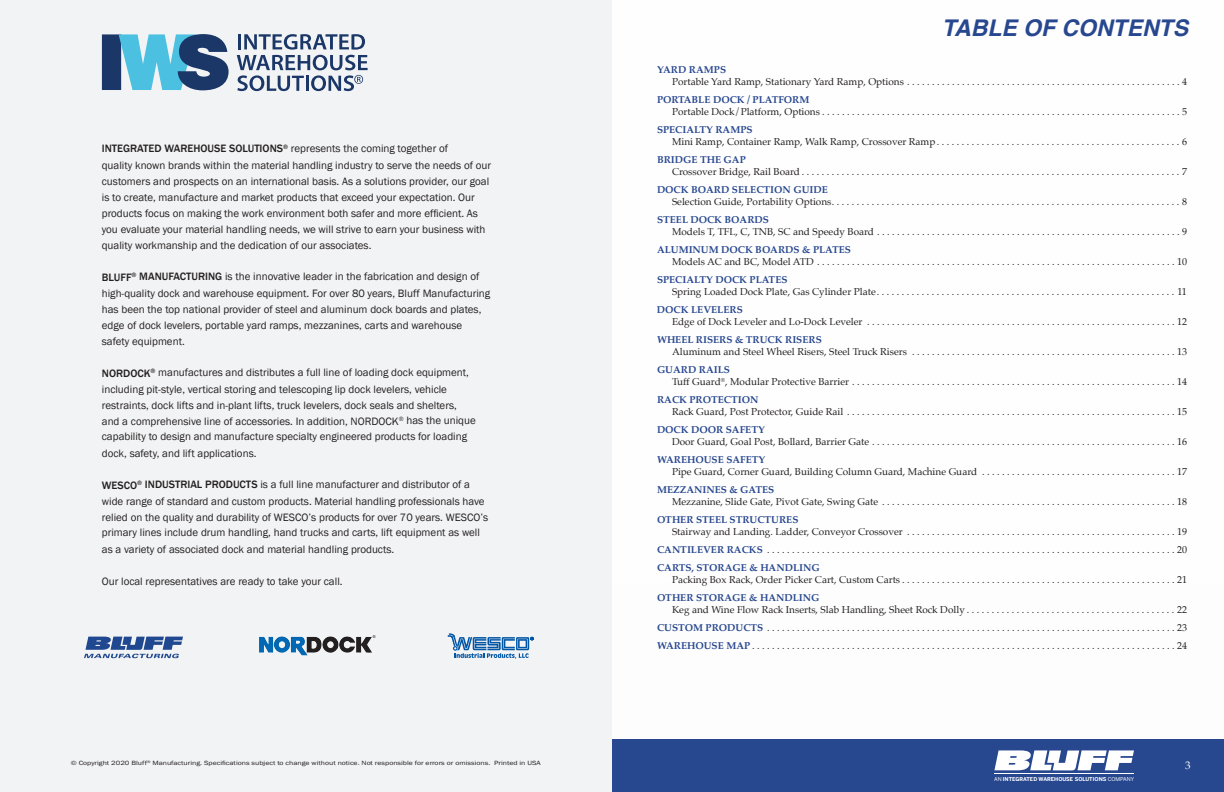
<style>
.page{position:relative;width:1224px;height:792px;background:#fff}
.page>*{position:absolute;margin:0;border:0;box-sizing:border-box;transform-origin:0 0}
.t1{font:italic 700 23px "Helvetica";color:#27478f}
.t2{font:11px/16px "Franklin Gothic";color:#231f20}
.t3{font:11px "Palatino";color:#fff}
.t4{font:10px "Palatino";color:#231f20}
.t5{font:700 10px "Palatino";color:#27478f}
.t6{font:6.2px "Franklin Gothic";color:#231f20;scale:1.24 1}
.t7{font:700 5.3px "Benton Sans";color:#fff}
.t8{font:3.9px "Arial";color:#231f20}
.s1{font-weight:500}
.s2{font-weight:700;color:#27478f}
.s3{font-weight:400}
</style>
<div class="page">
<div style="left:0;top:739px;width:1224px;height:53px;background:#27478f"></div>
<svg style="left:994px;top:750px;width:140px;height:20px"></svg>
<hr style="left:994px;top:773px;width:140px;height:1px;background:#fff">
<div style="left:0;top:0;width:612px;height:792px;background:#f2f3f4"></div>
<div style="left:103px;top:35px;width:17px;height:54px;background:#1b3768"></div>
<div style="left:102px;top:34px;width:19px;height:56px;border:2px solid #1b3768"></div>
<svg style="left:118px;top:34px;width:111px;height:57px"></svg>
<svg style="left:237px;top:34px;width:131px;height:57px"></svg>
<img style="left:259px;top:636px;width:113px;height:19px">
<svg style="left:84px;top:637px;width:99px;height:21px"></svg>
<svg style="left:448px;top:633px;width:86px;height:26px"></svg>
<p class="t2" style="left:102px;top:141px;width:391px"><span class="s1">INTEGRATED WAREHOUSE SOLUTIONS</span><sup>®</sup> represents the coming together of<br>quality known brands within the material handling industry to serve the needs of our customers and prospects on an international basis. As a solutions provider, our goal is to create, manufacture and market products that exceed your expectation. Our products focus on making the work environment both safer and more efficient. As you evaluate your material handling needs, we will strive to earn your business with quality workmanship and the dedication of our associates.</p>
<p class="t2" style="left:102px;top:269px;width:390px"><span class="s1">BLUFF</span><sup>®</sup> <span class="s1">MANUFACTURING</span> is the innovative leader in the fabrication and design of high-quality dock and warehouse equipment. For over 80 years, Bluff Manufacturing has been the top national provider of steel and aluminum dock boards and plates, edge of dock levelers, portable yard ramps, mezzanines, carts and warehouse safety equipment.</p>
<p class="t2" style="left:102px;top:365px;width:375px"><span class="s1">NORDOCK</span><sup>®</sup> manufactures and distributes a full line of loading dock equipment, including pit-style, vertical storing and telescoping lip dock levelers, vehicle restraints, dock lifts and in-plant lifts, truck levelers, dock seals and shelters, and a comprehensive line of accessories. In addition, NORDOCK<sup>®</sup> has the unique capability to design and manufacture specialty engineered products for loading dock, safety, and lift applications.</p>
<p class="t2" style="left:102px;top:477px;width:388px"><span class="s1">WESCO</span><sup>®</sup> <span class="s1">INDUSTRIAL PRODUCTS</span> is a full line manufacturer and distributor of a wide range of standard and custom products. Material handling professionals have relied on the quality and durability of WESCO’s products for over 70 years. WESCO’s primary lines include drum handling, hand trucks and carts, lift equipment as well as a variety of associated dock and material handling products.</p>
<p class="t2" style="left:102px;top:573px;width:242px">Our local representatives are ready to take your call.</p>
<p class="t8" style="left:373px;top:634px;width:4px">®</p>
<p class="t6" style="left:71px;top:759px;width:380px">© Copyright 2020 Bluff<sup>®</sup> Manufacturing. Specifications subject to change without notice. Not responsible for errors or omissions. Printed in USA</p>
<p class="t1" style="left:942px;top:9px;width:248px">TABLE OF CONTENTS</p>
<p class="t5" style="left:657px;top:61px;width:71px">YARD RAMPS</p>
<p class="t4" style="left:672px;top:73px;width:516px">Portable Yard Ramp, Stationary Yard Ramp, Options . . . . . . . . . . . . . . . . . . . . . . . . . . . . . . . . . . . . . . . . . . . . . . . . . . . . . . . 4</p>
<p class="t5" style="left:657px;top:91px;width:154px">PORTABLE DOCK / PLATFORM</p>
<p class="t4" style="left:672px;top:103px;width:516px">Portable Dock/Platform, Options . . . . . . . . . . . . . . . . . . . . . . . . . . . . . . . . . . . . . . . . . . . . . . . . . . . . . . . . . . . . . . . . . . . . . . . . 5</p>
<p class="t5" style="left:657px;top:121px;width:97px">SPECIALTY RAMPS</p>
<p class="t4" style="left:672px;top:133px;width:516px">Mini Ramp, Container Ramp, Walk Ramp, Crossover Ramp . . . . . . . . . . . . . . . . . . . . . . . . . . . . . . . . . . . . . . . . . . . . . . . . . 6</p>
<p class="t5" style="left:657px;top:151px;width:90px">BRIDGE THE GAP</p>
<p class="t4" style="left:672px;top:163px;width:516px">Crossover Bridge, Rail Board . . . . . . . . . . . . . . . . . . . . . . . . . . . . . . . . . . . . . . . . . . . . . . . . . . . . . . . . . . . . . . . . . . . . . . . . . . . . 7</p>
<p class="t5" style="left:657px;top:181px;width:172px">DOCK BOARD SELECTION GUIDE</p>
<p class="t4" style="left:672px;top:193px;width:516px">Selection Guide, Portability Options . . . . . . . . . . . . . . . . . . . . . . . . . . . . . . . . . . . . . . . . . . . . . . . . . . . . . . . . . . . . . . . . . . . . . . 8</p>
<p class="t5" style="left:657px;top:211px;width:114px">STEEL DOCK BOARDS</p>
<p class="t4" style="left:672px;top:223px;width:516px">Models T, TFL, C, TNB, SC and Speedy Board . . . . . . . . . . . . . . . . . . . . . . . . . . . . . . . . . . . . . . . . . . . . . . . . . . . . . . . . . . . . . 9</p>
<p class="t5" style="left:657px;top:241px;width:196px">ALUMINUM DOCK BOARDS &amp; PLATES</p>
<p class="t4" style="left:672px;top:253px;width:516px">Models AC and BC, Model ATD . . . . . . . . . . . . . . . . . . . . . . . . . . . . . . . . . . . . . . . . . . . . . . . . . . . . . . . . . . . . . . . . . . . . . . . . 10</p>
<p class="t5" style="left:657px;top:271px;width:132px">SPECIALTY DOCK PLATES</p>
<p class="t4" style="left:672px;top:283px;width:516px">Spring Loaded Dock Plate, Gas Cylinder Plate . . . . . . . . . . . . . . . . . . . . . . . . . . . . . . . . . . . . . . . . . . . . . . . . . . . . . . . . . . . . 11</p>
<p class="t5" style="left:657px;top:301px;width:87px">DOCK LEVELERS</p>
<p class="t4" style="left:672px;top:313px;width:516px">Edge of Dock Leveler and Lo-Dock Leveler . . . . . . . . . . . . . . . . . . . . . . . . . . . . . . . . . . . . . . . . . . . . . . . . . . . . . . . . . . . . . . 12</p>
<p class="t5" style="left:657px;top:331px;width:166px">WHEEL RISERS &amp; TRUCK RISERS</p>
<p class="t4" style="left:672px;top:343px;width:516px">Aluminum and Steel Wheel Risers, Steel Truck Risers . . . . . . . . . . . . . . . . . . . . . . . . . . . . . . . . . . . . . . . . . . . . . . . . . . . . . 13</p>
<p class="t5" style="left:657px;top:361px;width:75px">GUARD RAILS</p>
<p class="t4" style="left:672px;top:373px;width:516px">Tuff Guard<sup>®</sup>, Modular Protective Barrier . . . . . . . . . . . . . . . . . . . . . . . . . . . . . . . . . . . . . . . . . . . . . . . . . . . . . . . . . . . . . . . . . 14</p>
<p class="t5" style="left:657px;top:391px;width:103px">RACK PROTECTION</p>
<p class="t4" style="left:672px;top:403px;width:516px">Rack Guard, Post Protector, Guide Rail . . . . . . . . . . . . . . . . . . . . . . . . . . . . . . . . . . . . . . . . . . . . . . . . . . . . . . . . . . . . . . . . . . 15</p>
<p class="t5" style="left:657px;top:421px;width:109px">DOCK DOOR SAFETY</p>
<p class="t4" style="left:672px;top:433px;width:516px">Door Guard, Goal Post, Bollard, Barrier Gate . . . . . . . . . . . . . . . . . . . . . . . . . . . . . . . . . . . . . . . . . . . . . . . . . . . . . . . . . . . . . 16</p>
<p class="t5" style="left:657px;top:451px;width:110px">WAREHOUSE SAFETY</p>
<p class="t4" style="left:672px;top:463px;width:516px">Pipe Guard, Corner Guard, Building Column Guard, Machine Guard . . . . . . . . . . . . . . . . . . . . . . . . . . . . . . . . . . . . . . . 17</p>
<p class="t5" style="left:657px;top:481px;width:119px">MEZZANINES &amp; GATES</p>
<p class="t4" style="left:672px;top:493px;width:516px">Mezzanine, Slide Gate, Pivot Gate, Swing Gate . . . . . . . . . . . . . . . . . . . . . . . . . . . . . . . . . . . . . . . . . . . . . . . . . . . . . . . . . . . 18</p>
<p class="t5" style="left:657px;top:511px;width:143px">OTHER STEEL STRUCTURES</p>
<p class="t4" style="left:672px;top:523px;width:516px">Stairway and Landing. Ladder, Conveyor Crossover . . . . . . . . . . . . . . . . . . . . . . . . . . . . . . . . . . . . . . . . . . . . . . . . . . . . . . 19</p>
<p class="t4" style="left:657px;top:541px;width:531px"><span class="s2">CANTILEVER RACKS</span> . . . . . . . . . . . . . . . . . . . . . . . . . . . . . . . . . . . . . . . . . . . . . . . . . . . . . . . . . . . . . . . . . . . . . . . . . . . . . . . . . . 20</p>
<p class="t5" style="left:657px;top:559px;width:164px">CARTS, STORAGE &amp; HANDLING</p>
<p class="t4" style="left:672px;top:571px;width:516px">Packing Box Rack, Order Picker Cart, Custom Carts . . . . . . . . . . . . . . . . . . . . . . . . . . . . . . . . . . . . . . . . . . . . . . . . . . . . . . . 21</p>
<p class="t5" style="left:657px;top:589px;width:164px">OTHER STORAGE &amp; HANDLING</p>
<p class="t4" style="left:672px;top:601px;width:516px">Keg and Wine Flow Rack Inserts, Slab Handling, Sheet Rock Dolly . . . . . . . . . . . . . . . . . . . . . . . . . . . . . . . . . . . . . . . . . . 22</p>
<p class="t4" style="left:657px;top:619px;width:531px"><span class="s2">CUSTOM PRODUCTS</span> . . . . . . . . . . . . . . . . . . . . . . . . . . . . . . . . . . . . . . . . . . . . . . . . . . . . . . . . . . . . . . . . . . . . . . . . . . . . . . . . . . 23</p>
<p class="t4" style="left:657px;top:637px;width:531px"><span class="s2">WAREHOUSE MAP</span> . . . . . . . . . . . . . . . . . . . . . . . . . . . . . . . . . . . . . . . . . . . . . . . . . . . . . . . . . . . . . . . . . . . . . . . . . . . . . . . . . . . . . 24</p>
<p class="t7" style="left:994px;top:776px;width:142px"><span class="s3">AN</span> INTEGRATED WAREHOUSE SOLUTIONS <span class="s3">COMPANY</span></p>
<p class="t3" style="left:1185px;top:756px;width:7px">3</p>
</div>
